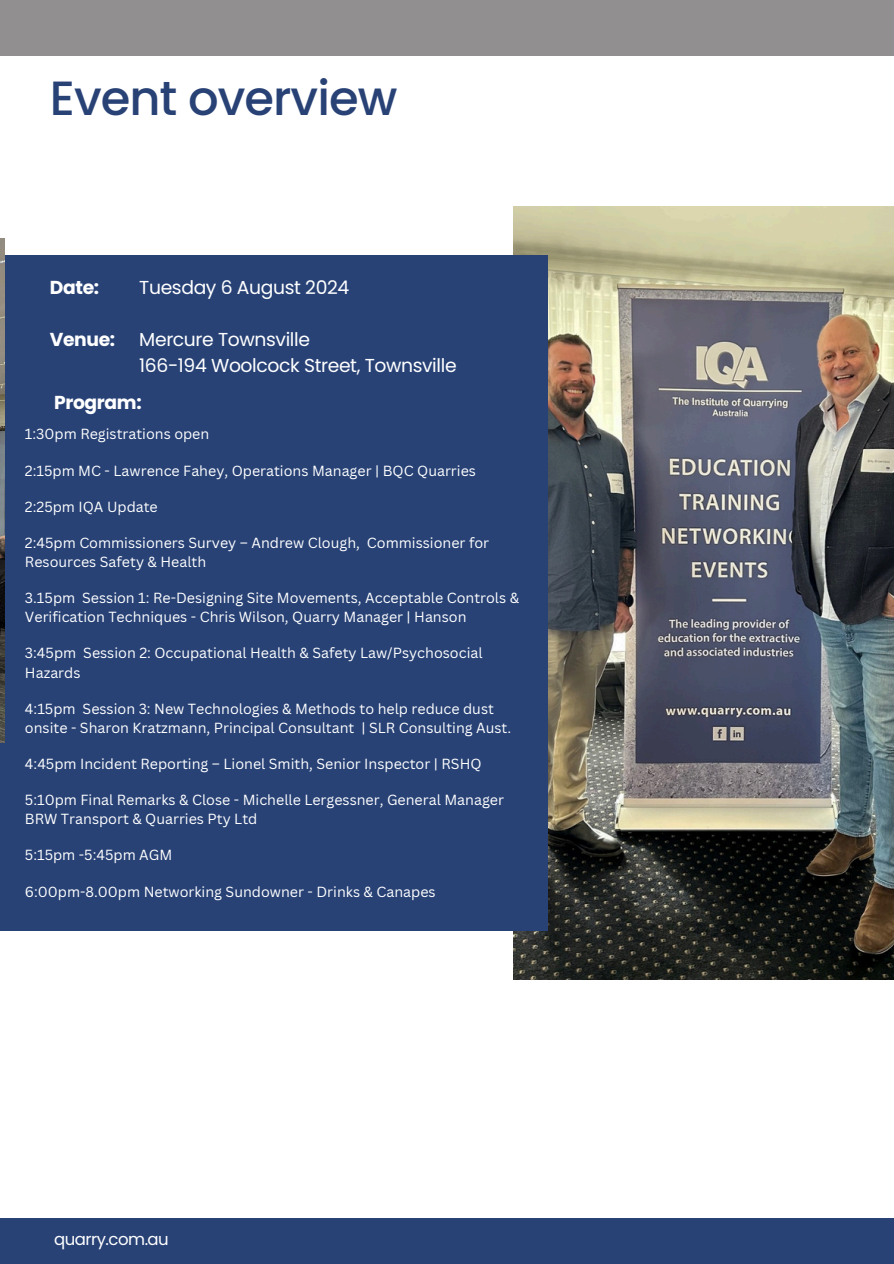
<style>
.page{position:relative;width:894px;height:1264px;background:#fff}
.page>*{position:absolute;margin:0;border:0;box-sizing:border-box;transform-origin:0 0}
.t1{font:500 48px "Poppins";letter-spacing:-.02em;color:#284276}
.t2{font:18.75px/25.8px "Poppins";letter-spacing:-.02em;color:#fff}
.t3{font:700 18.75px "Poppins";letter-spacing:-.02em;color:#fff}
.t4{font:16.5px "Poppins";letter-spacing:-.03em;color:#fff}
.t5{font:14.25px/19px "Canva Sans";color:#fff}
</style>
<div class="page">
<div style="left:0;top:0;width:893px;height:56px;background:#918f8f"></div>
<div style="left:0;top:1217px;width:893px;height:46px;background:#284276"></div>
<img style="left:513px;top:207px;width:380px;height:772px">
<div style="left:0;top:255px;width:548px;height:675px;background:#284276"></div>
<img style="left:0;top:238px;width:5px;height:504px">
<h1 class="t1" style="left:50px;top:64px;width:349px">Event overview</h1>
<h2 class="t3" style="left:50px;top:274px;width:51px">Date:</h2>
<h3 class="t3" style="left:50px;top:326px;width:67px">Venue:</h3>
<h3 class="t2" style="left:139px;top:275px;width:211px">Tuesday 6 August 2024</h3>
<h2 class="t2" style="left:139px;top:327px;width:319px">Mercure Townsville<br>166-194 Woolcock Street, Townsville</h2>
<h4 class="t3" style="left:54px;top:389px;width:89px">Program:</h4>
<p class="t5" style="left:25px;top:424px;width:186px">1:30pm Registrations open</p>
<p class="t5" style="left:25px;top:460px;width:452px">2:15pm MC - Lawrence Fahey, Operations Manager | BQC Quarries</p>
<p class="t5" style="left:25px;top:496px;width:134px">2:25pm IQA Update</p>
<p class="t5" style="left:25px;top:533px;width:465px">2:45pm Commissioners Survey – Andrew Clough, Commissioner for<br>Resources Safety &amp; Health</p>
<p class="t5" style="left:25px;top:588px;width:495px">3.15pm Session 1: Re-Designing Site Movements, Acceptable Controls &amp;<br>Verification Techniques - Chris Wilson, Quarry Manager | Hanson</p>
<p class="t5" style="left:25px;top:643px;width:459px">3:45pm Session 2: Occupational Health &amp; Safety Law/Psychosocial<br>Hazards</p>
<p class="t5" style="left:25px;top:698px;width:487px">4:15pm Session 3: New Technologies &amp; Methods to help reduce dust onsite - Sharon Kratzmann, Principal Consultant | SLR Consulting Aust.</p>
<p class="t5" style="left:25px;top:754px;width:458px">4:45pm Incident Reporting – Lionel Smith, Senior Inspector | RSHQ</p>
<p class="t5" style="left:25px;top:790px;width:480px">5:10pm Final Remarks &amp; Close - Michelle Lergessner, General Manager<br>BRW Transport &amp; Quarries Pty Ltd</p>
<p class="t5" style="left:25px;top:845px;width:149px">5:15pm -5:45pm AGM</p>
<p class="t5" style="left:25px;top:881px;width:412px">6:00pm-8.00pm Networking Sundowner - Drinks &amp; Canapes</p>
<h2 class="t4" style="left:54px;top:1227px;width:116px">quarry.com.au</h2>
</div>
